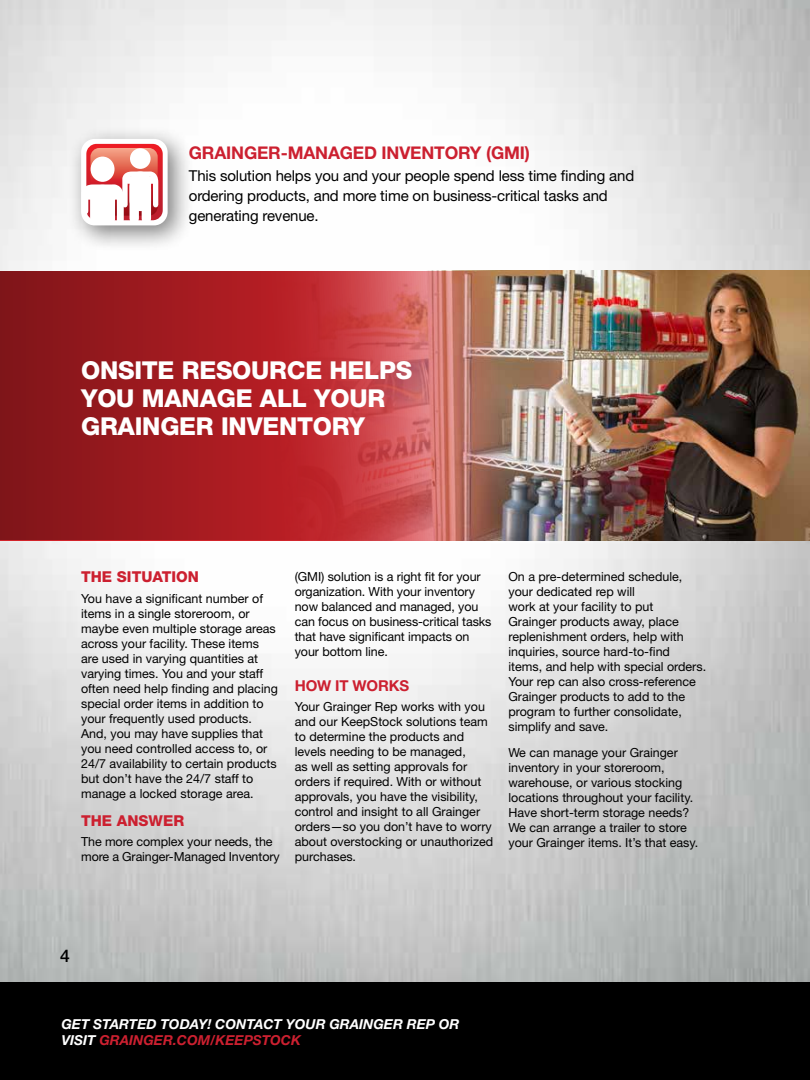
<style>
.page{position:relative;width:810px;height:1080px;background:#fff}
.page>*{position:absolute;margin:0;border:0;box-sizing:border-box;transform-origin:0 0}
.t1{font:800 24.75px/28.2px "Helvetica Neue LT Std";letter-spacing:-.01em;color:#fff}
.t2{font:700 17.5px "Helvetica Neue LT Std";letter-spacing:-.01em;color:#cc2030}
.t3{font:500 17.5px "Helvetica Neue LT Std";color:#000}
.t4{font:15px/20px "Helvetica Neue LT Std";letter-spacing:-.01em;color:#000}
.t5{font:800 15px "Helvetica Neue LT Std";color:#cc2030}
.t6{font:700 15px "Helvetica Neue LT Std";letter-spacing:-.01em;color:#cc2030}
.t7{font:italic 700 13.75px/16.5px "Helvetica Neue LT Std";color:#fff}
.t8{font:12.5px/15px "Helvetica Neue LT Std";color:#000}
.s1{color:#cc2030}
</style>
<div class="page">
<img style="left:0;top:0;width:810px;height:982px">
<div style="left:0;top:982px;width:810px;height:98px;background:#000"></div>
<img style="left:261px;top:271px;width:549px;height:269px">
<div style="left:67px;top:125px;width:127px;height:127px;background:#000;opacity:.5"></div>
<div style="left:81px;top:139px;width:87px;height:86px;background:#fff;border-radius:14px"></div>
<svg style="left:78px;top:144px;width:85px;height:83px"></svg>
<div style="left:128px;top:176px;width:25px;height:8px;background:#fff"></div>
<svg style="left:0;top:272px;width:408px;height:268px;background:#a82228"></svg>
<h2 class="t2" style="left:189px;top:142px;width:343px">GRAINGER-MANAGED INVENTORY (GMI)</h2>
<p class="t4" style="left:189px;top:166px;width:447px">This solution helps you and your people spend less time finding and ordering products, and more time on business-critical tasks and generating revenue.</p>
<h1 class="t1" style="left:81px;top:356px;width:333px">ONSITE RESOURCE HELPS<br>YOU MANAGE ALL YOUR<br>GRAINGER INVENTORY</h1>
<p class="t5" style="left:81px;top:568px;width:119px">THE SITUATION</p>
<p class="t8" style="left:81px;top:591px;width:198px">You have a significant number of items in a single storeroom, or maybe even multiple storage areas across your facility. These items are used in varying quantities at varying times. You and your staff often need help finding and placing special order items in addition to your frequently used products.<br>And, you may have supplies that you need controlled access to, or<br>24/7 availability to certain products but don’t have the 24/7 staff to manage a locked storage area.</p>
<p class="t5" style="left:81px;top:812px;width:105px">THE ANSWER</p>
<p class="t8" style="left:81px;top:834px;width:200px">The more complex your needs, the more a Grainger-Managed Inventory</p>
<p class="t8" style="left:295px;top:568px;width:198px">(GMI) solution is a right fit for your organization. With your inventory now balanced and managed, you can focus on business-critical tasks that have significant impacts on your bottom line.</p>
<p class="t6" style="left:295px;top:676px;width:116px">HOW IT WORKS</p>
<p class="t8" style="left:295px;top:698px;width:200px">Your Grainger Rep works with you and our KeepStock solutions team to determine the products and levels needing to be managed,<br>as well as setting approvals for orders if required. With or without approvals, you have the visibility, control and insight to all Grainger orders—so you don’t have to worry about overstocking or unauthorized purchases.</p>
<p class="t8" style="left:508px;top:568px;width:199px">On a pre-determined schedule, your dedicated rep will<br>work at your facility to put<br>Grainger products away, place replenishment orders, help with inquiries, source hard-to-find items, and help with special orders.<br>Your rep can also cross-reference<br>Grainger products to add to the program to further consolidate, simplify and save.</p>
<p class="t8" style="left:508px;top:745px;width:191px">We can manage your Grainger inventory in your storeroom, warehouse, or various stocking locations throughout your facility.<br>Have short-term storage needs?<br>We can arrange a trailer to store your Grainger items. It’s that easy.</p>
<h2 class="t3" style="left:60px;top:945px;width:11px">4</h2>
<p class="t7" style="left:62px;top:1015px;width:400px">GET STARTED TODAY! CONTACT YOUR GRAINGER REP OR<br>VISIT <span class="s1">GRAINGER.COM/KEEPSTOCK</span></p>
</div>
